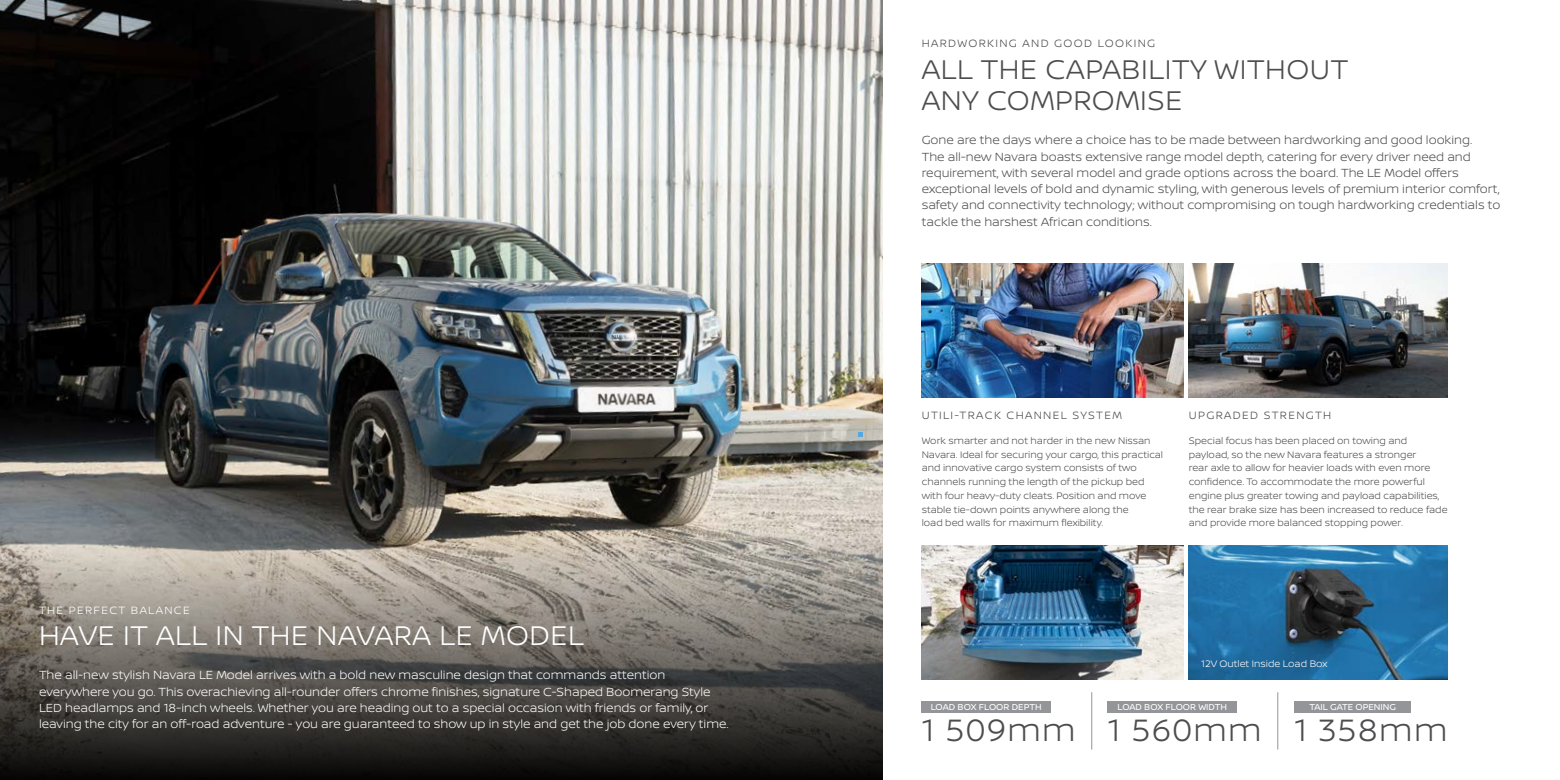
<style>
.page{position:relative;width:1560px;height:780px;background:#fff}
.page>*{position:absolute;margin:0;border:0;box-sizing:border-box;transform-origin:0 0}
.t1{font:300 32.88px "Nissan Brand";letter-spacing:.04em;color:#4d4d4f}
.t2{font:300 28.75px/31.2px "Nissan Brand";letter-spacing:.02em;color:#4d4d4f}
.t3{font:300 28.75px "Nissan Brand";letter-spacing:.02em;color:#fff}
.t4{font:300 12.5px/16.2px "Nissan Brand";color:#4d4d4f}
.t5{font:300 12.5px/16.2px "Nissan Brand";color:#fff}
.t6{font:300 11.25px "Nissan Brand";letter-spacing:.12em;color:#4d4d4f}
.t7{font:300 11.25px "Nissan Brand";letter-spacing:.12em;color:#fff}
.t8{font:300 10px/13.8px "Nissan Brand";color:#4d4d4f}
.t9{font:300 10px "Nissan Brand";color:#fff}
.t10{font:9.12px "Nissan Brand";color:#fff}
</style>
<div class="page">
<img style="left:0;top:0;width:882px;height:533px">
<svg style="left:0;top:533px;width:882px;height:247px;background:#66625d"></svg>
<img style="left:921px;top:263px;width:262px;height:135px">
<img style="left:921px;top:545px;width:262px;height:134px">
<img style="left:1188px;top:263px;width:259px;height:135px">
<img style="left:1188px;top:545px;width:259px;height:134px">
<svg style="left:857px;top:433px;width:5px;height:4px"></svg>
<div style="left:921px;top:701px;width:129px;height:11px;background:#939598"></div>
<div style="left:1107px;top:701px;width:129px;height:11px;background:#939598"></div>
<div style="left:1294px;top:701px;width:116px;height:11px;background:#939598"></div>
<hr style="left:1091px;top:692px;width:1px;height:57px;background:#939598">
<hr style="left:1277px;top:692px;width:1px;height:57px;background:#939598">
<p class="t7" style="left:39px;top:601px;width:152px">THE PERFECT BALANCE</p>
<h2 class="t3" style="left:39px;top:614px;width:546px">HAVE IT ALL IN THE NAVARA LE MODEL</h2>
<p class="t5" style="left:39px;top:666px;width:691px">The all-new stylish Navara LE Model arrives with a bold new masculine design that commands attention everywhere you go. This overachieving all-rounder offers chrome finishes, signature C-Shaped Boomerang Style LED headlamps and 18-inch wheels. Whether you are heading out to a special occasion with friends or family, or leaving the city for an off-road adventure - you are guaranteed to show up in style and get the job done every time.</p>
<p class="t6" style="left:921px;top:35px;width:235px">HARDWORKING AND GOOD LOOKING</p>
<h2 class="t2" style="left:921px;top:52px;width:428px">ALL THE CAPABILITY WITHOUT<br>ANY COMPROMISE</h2>
<p class="t4" style="left:921px;top:131px;width:580px">Gone are the days where a choice has to be made between hardworking and good looking.<br>The all-new Navara boasts extensive range model depth, catering for every driver need and requirement, with several model and grade options across the board. The LE Model offers exceptional levels of bold and dynamic styling, with generous levels of premium interior comfort, safety and connectivity technology; without compromising on tough hardworking credentials to tackle the harshest African conditions.</p>
<p class="t6" style="left:921px;top:407px;width:202px">UTILI-TRACK CHANNEL SYSTEM</p>
<p class="t8" style="left:921px;top:433px;width:243px">Work smarter and not harder in the new Nissan Navara. Ideal for securing your cargo, this practical and innovative cargo system consists of two channels running the length of the pickup bed with four heavy-duty cleats. Position and move stable tie-down points anywhere along the<br>load bed walls for maximum flexibility.</p>
<p class="t6" style="left:1188px;top:407px;width:144px">UPGRADED STRENGTH</p>
<p class="t8" style="left:1188px;top:433px;width:260px">Special focus has been placed on towing and payload, so the new Navara features a stronger<br>rear axle to allow for heavier loads with even more confidence. To accommodate the more powerful engine plus greater towing and payload capabilities, the rear brake size has been increased to reduce fade and provide more balanced stopping power.</p>
<p class="t9" style="left:1201px;top:656px;width:128px">12V Outlet Inside Load Box</p>
<p class="t10" style="left:930px;top:700px;width:112px">LOAD BOX FLOOR DEPTH</p>
<h1 class="t1" style="left:921px;top:705px;width:155px">1 509mm</h1>
<p class="t10" style="left:1117px;top:700px;width:111px">LOAD BOX FLOOR WIDTH</p>
<h1 class="t1" style="left:1107px;top:705px;width:155px">1 560mm</h1>
<p class="t10" style="left:1309px;top:700px;width:88px">TAIL GATE OPENING</p>
<h1 class="t1" style="left:1294px;top:705px;width:154px">1 358mm</h1>
</div>
